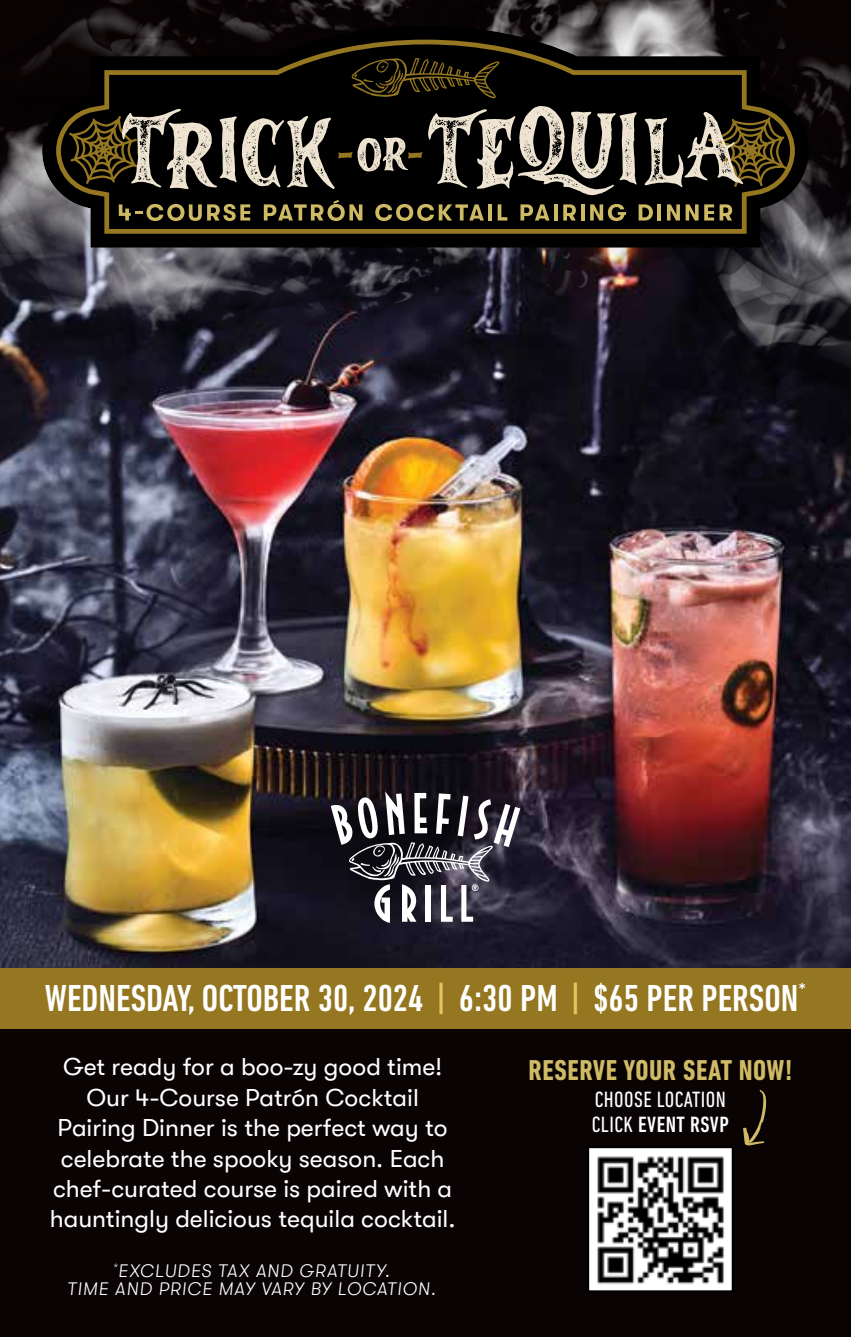
<style>
.page{position:relative;width:851px;height:1337px;background:#fff}
.page>*{position:absolute;margin:0;border:0;box-sizing:border-box;transform-origin:0 0}
.t1{font:500 condensed 38.25px "DIN Next LT Pro";color:#fff}
.t2{font:700 condensed 29.25px "DIN Next LT Pro";letter-spacing:.02em;color:#cfba65}
.t3{font:24.75px/30.4px "GT Walsheim";color:#fff;text-align:center}
.t4{font:condensed 22.5px/24.8px "DIN Next LT Pro";letter-spacing:.02em;color:#fff}
.t5{font:italic 300 18px/18px "GT Walsheim";letter-spacing:.06em;color:#fff;text-align:center}
.s1{color:#e1c960}
.s2{font-weight:500}
</style>
<div class="page">
<div style="left:0;top:0;width:850px;height:1336px;background:#090304"></div>
<img style="left:0;top:482px;width:850px;height:486px">
<div style="left:0;top:968px;width:850px;height:60px;background:#957721"></div>
<img style="left:590px;top:1148px;width:141px;height:141px">
<div style="left:587px;top:1145px;width:147px;height:147px;border:2px solid #000"></div>
<svg style="left:743px;top:1090px;width:23px;height:55px"></svg>
<svg style="left:331px;top:791px;width:189px;height:131px"></svg>
<img style="left:0;top:0;width:850px;height:482px">
<svg style="left:42px;top:26px;width:766px;height:222px"></svg>
<svg style="left:56px;top:40px;width:738px;height:194px;fill:#000"></svg>
<svg style="left:351px;top:58px;width:148px;height:40px"></svg>
<svg style="left:644px;top:112px;width:143px;height:75px"></svg>
<svg style="left:428px;top:106px;width:209px;height:89px"></svg>
<svg style="left:69px;top:109px;width:353px;height:80px"></svg>
<svg style="left:119px;top:204px;width:131px;height:17px"></svg>
<svg style="left:264px;top:200px;width:98px;height:21px"></svg>
<svg style="left:375px;top:204px;width:109px;height:17px"></svg>
<hr style="left:488px;top:204px;width:4px;height:16px;background:#ceb964">
<svg style="left:497px;top:204px;width:10px;height:16px"></svg>
<svg style="left:520px;top:204px;width:29px;height:16px"></svg>
<hr style="left:554px;top:204px;width:3px;height:16px;background:#ceb964">
<svg style="left:563px;top:204px;width:13px;height:16px"></svg>
<svg style="left:580px;top:204px;width:4px;height:16px"></svg>
<svg style="left:590px;top:204px;width:36px;height:17px"></svg>
<svg style="left:638px;top:204px;width:15px;height:16px"></svg>
<hr style="left:657px;top:204px;width:4px;height:16px;background:#ceb964">
<svg style="left:667px;top:204px;width:31px;height:16px"></svg>
<svg style="left:704px;top:204px;width:28px;height:16px"></svg>
<h1 class="t1" style="left:45px;top:976px;width:762px">WEDNESDAY, OCTOBER 30, 2024 <span class="s1">|</span> 6:30 PM <span class="s1">|</span> $65 PER PERSON<sup>*</sup></h1>
<p class="t3" style="left:50px;top:1052px;width:407px">Get ready for a boo-zy good time!<br>Our 4-Course Patrón Cocktail Pairing Dinner is the perfect way to celebrate the spooky season. Each chef-curated course is paired with a hauntingly delicious tequila cocktail.</p>
<p class="t2" style="left:528px;top:1053px;width:265px">RESERVE YOUR SEAT NOW!</p>
<p class="t4" style="left:592px;top:1086px;width:138px">CHOOSE LOCATION<br>CLICK <span class="s2">EVENT RSVP</span></p>
<p class="t5" style="left:67px;top:1261px;width:370px"><sup>*</sup>EXCLUDES TAX AND GRATUITY.<br>TIME AND PRICE MAY VARY BY LOCATION.</p>
</div>
